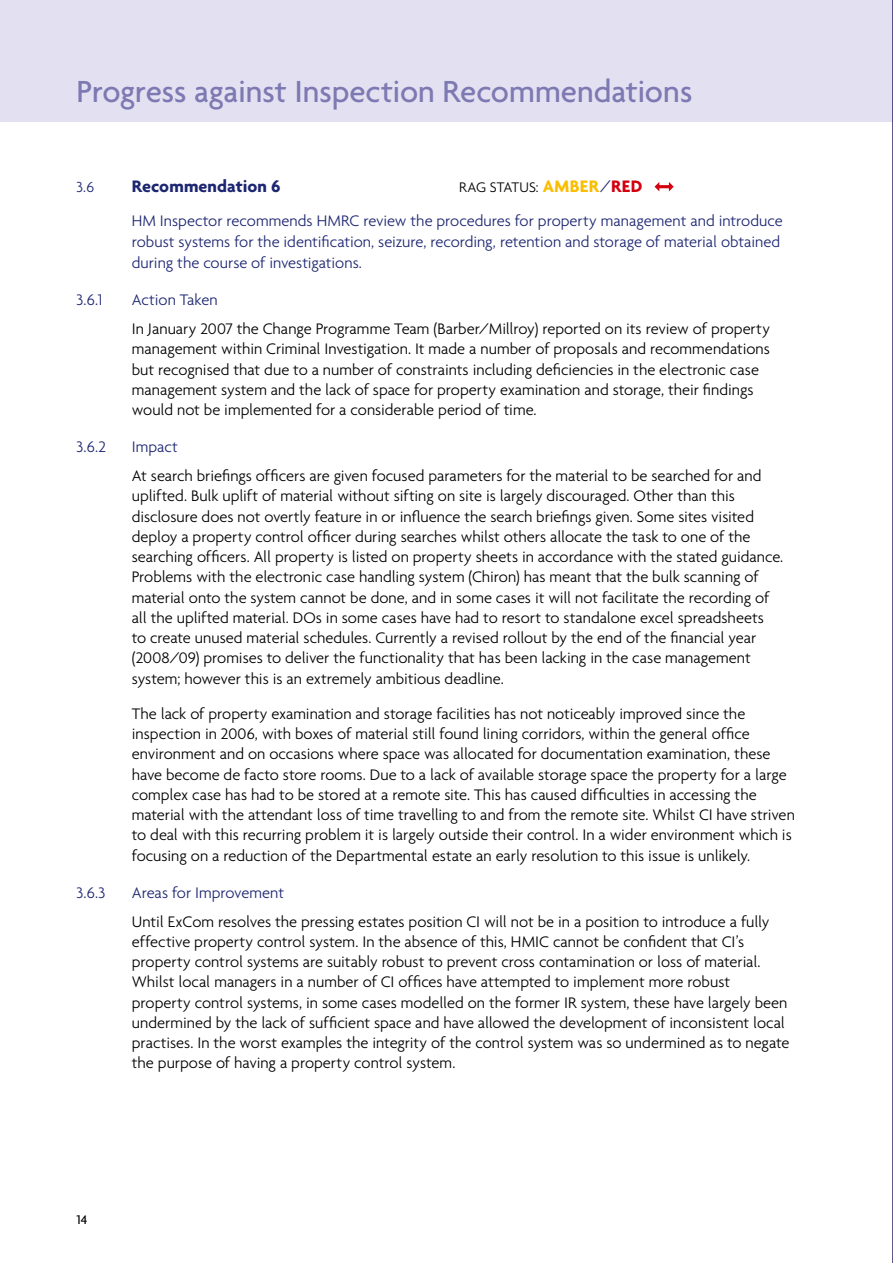
<style>
.page{position:relative;width:893px;height:1263px;background:#fff}
.page>*{position:absolute;margin:0;border:0;box-sizing:border-box;transform-origin:0 0}
.t1{font:500 33px "Agenda";letter-spacing:-.005em;color:#7d79b2}
.t2{font:700 18px "Agenda";letter-spacing:.005em;color:#1d2671}
.t3{font:300 16.5px/20.2px "Agenda";letter-spacing:-.005em;color:#000}
.t4{font:300 16.5px/21px "Agenda";color:#1d2671}
.t5{font:300 15.75px "Agenda";color:#1d2671}
.t6{font:300 15px "Agenda";letter-spacing:.005em;color:#000}
.t7{font:500 13.5px "Agenda";color:#000}
.s1{font-weight:700;font-size:18px;color:#fbbd00}
.s2{font-size:18px;color:#1d2671}
.s3{font-weight:700;font-size:18px;color:#d4000f}
</style>
<div class="page">
<div style="left:0;top:0;width:893px;height:122px;background:#e3e1f1"></div>
<hr style="left:892px;top:0;width:1px;height:1263px;background:#1c1455">
<hr style="left:892px;top:0;width:1px;height:122px;background:#e3e1f1">
<svg style="left:655px;top:182px;width:19px;height:9px"></svg>
<h1 class="t1" style="left:77px;top:71px;width:617px">Progress against Inspection Recommendations</h1>
<p class="t5" style="left:77px;top:178px;width:19px">3.6</p>
<p class="t2" style="left:132px;top:176px;width:150px">Recommendation 6</p>
<p class="t6" style="left:459px;top:179px;width:185px">RAG STATUS: <span class="s1">AMBER</span><span class="s2">/</span><span class="s3">RED</span></p>
<p class="t4" style="left:132px;top:210px;width:652px">HM Inspector recommends HMRC review the procedures for property management and introduce robust systems for the identification, seizure, recording, retention and storage of material obtained during the course of investigations.</p>
<p class="t4" style="left:77px;top:289px;width:28px">3.6.1</p>
<p class="t4" style="left:132px;top:289px;width:87px">Action Taken</p>
<p class="t3" style="left:132px;top:318px;width:640px">In January 2007 the Change Programme Team (Barber/Millroy) reported on its review of property management within Criminal Investigation. It made a number of proposals and recommendations but recognised that due to a number of constraints including deficiencies in the electronic case management system and the lack of space for property examination and storage, their findings would not be implemented for a considerable period of time.</p>
<p class="t4" style="left:77px;top:436px;width:31px">3.6.2</p>
<p class="t4" style="left:132px;top:436px;width:48px">Impact</p>
<p class="t3" style="left:132px;top:465px;width:653px">At search briefings officers are given focused parameters for the material to be searched for and uplifted. Bulk uplift of material without sifting on site is largely discouraged. Other than this disclosure does not overtly feature in or influence the search briefings given. Some sites visited deploy a property control officer during searches whilst others allocate the task to one of the searching officers. All property is listed on property sheets in accordance with the stated guidance.<br>Problems with the electronic case handling system (Chiron) has meant that the bulk scanning of material onto the system cannot be done, and in some cases it will not facilitate the recording of all the uplifted material. DOs in some cases have had to resort to standalone excel spreadsheets<br>to create unused material schedules. Currently a revised rollout by the end of the financial year (2008/09) promises to deliver the functionality that has been lacking in the case management system; however this is an extremely ambitious deadline.</p>
<p class="t3" style="left:132px;top:703px;width:665px">The lack of property examination and storage facilities has not noticeably improved since the inspection in 2006, with boxes of material still found lining corridors, within the general office environment and on occasions where space was allocated for documentation examination, these have become de facto store rooms. Due to a lack of available storage space the property for a large complex case has had to be stored at a remote site. This has caused difficulties in accessing the material with the attendant loss of time travelling to and from the remote site. Whilst CI have striven to deal with this recurring problem it is largely outside their control. In a wider environment which is focusing on a reduction of the Departmental estate an early resolution to this issue is unlikely.</p>
<p class="t4" style="left:77px;top:882px;width:30px">3.6.3</p>
<p class="t4" style="left:132px;top:882px;width:154px">Areas for Improvement</p>
<p class="t3" style="left:132px;top:911px;width:659px">Until ExCom resolves the pressing estates position CI will not be in a position to introduce a fully effective property control system. In the absence of this, HMIC cannot be confident that CI’s property control systems are suitably robust to prevent cross contamination or loss of material.<br>Whilst local managers in a number of CI offices have attempted to implement more robust property control systems, in some cases modelled on the former IR system, these have largely been undermined by the lack of sufficient space and have allowed the development of inconsistent local practises. In the worst examples the integrity of the control system was so undermined as to negate the purpose of having a property control system.</p>
<p class="t7" style="left:77px;top:1211px;width:13px">14</p>
</div>
